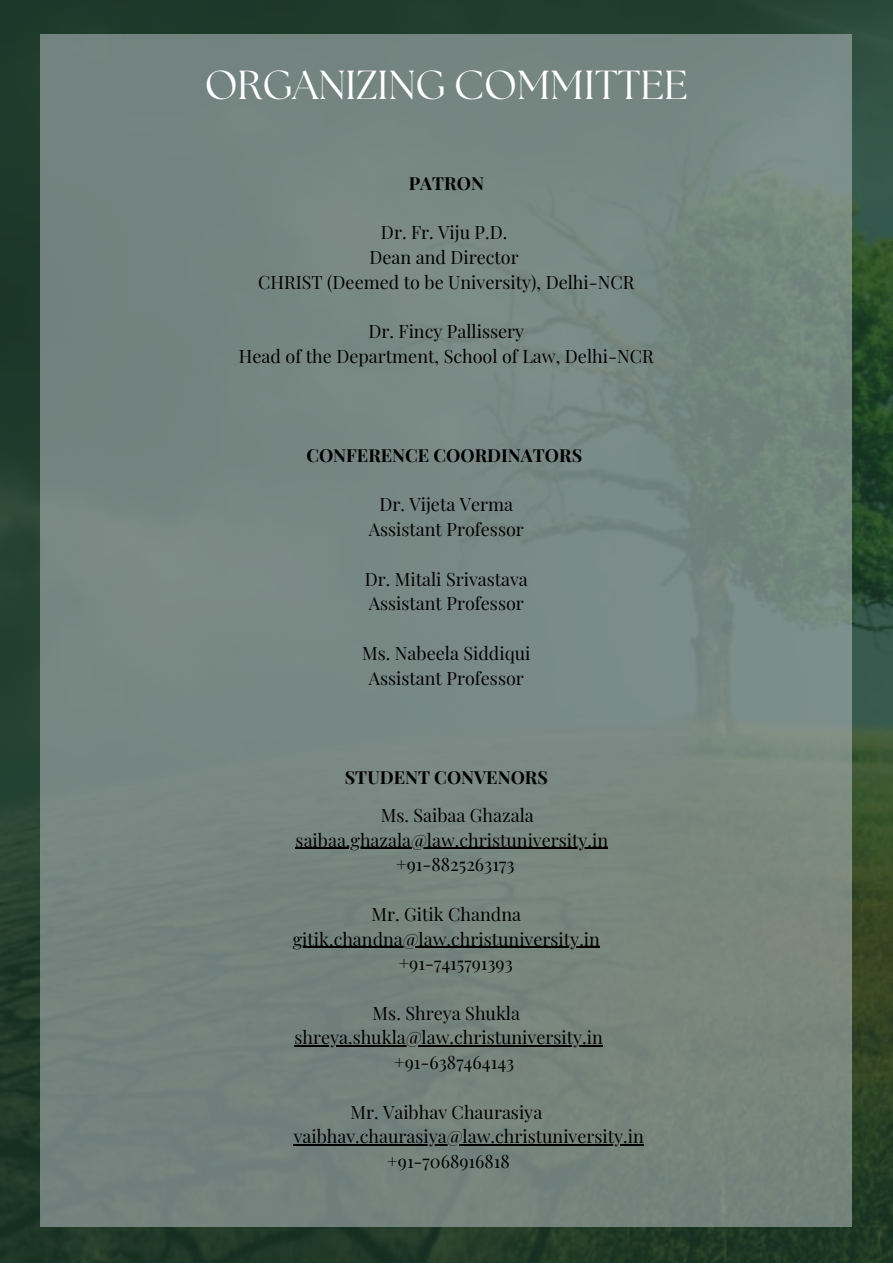
<style>
.page{position:relative;width:893px;height:1264px;background:#fff}
.page>*{position:absolute;margin:0;border:0;box-sizing:border-box;transform-origin:0 0}
.t1{font:40.5px "The Seasons";color:#fff}
.t2{font:18px/24.8px "Playfair Display";color:#000;text-align:center}
.t3{font:700 18px "Playfair Display";color:#000}
</style>
<div class="page">
<img style="left:0;top:0;width:892px;height:1262px">
<div style="left:40px;top:35px;width:812px;height:1192px;background:#778680"></div>
<hr style="left:295px;top:847px;width:313px;height:1px;background:#000">
<hr style="left:293px;top:946px;width:307px;height:1px;background:#000">
<hr style="left:294px;top:1045px;width:308px;height:1px;background:#000">
<hr style="left:294px;top:1144px;width:349px;height:1px;background:#000">
<h1 class="t1" style="left:205px;top:67px;width:485px">ORGANIZING COMMITTEE</h1>
<p class="t3" style="left:408px;top:170px;width:77px">PATRON</p>
<p class="t2" style="left:258px;top:219px;width:378px">Dr. Fr. Viju P.D.<br>Dean and Director<br>CHRIST (Deemed to be University), Delhi-NCR</p>
<p class="t2" style="left:239px;top:318px;width:416px">Dr. Fincy Pallissery<br>Head of the Department, School of Law, Delhi-NCR</p>
<p class="t3" style="left:306px;top:442px;width:277px">CONFERENCE COORDINATORS</p>
<p class="t2" style="left:369px;top:491px;width:157px">Dr. Vijeta Verma<br>Assistant Professor</p>
<p class="t2" style="left:365px;top:565px;width:165px;text-align:left">Dr. Mitali Srivastava<br>Assistant Professor</p>
<p class="t2" style="left:362px;top:640px;width:170px">Ms. Nabeela Siddiqui<br>Assistant Professor</p>
<p class="t3" style="left:345px;top:764px;width:204px">STUDENT CONVENORS</p>
<p class="t2" style="left:295px;top:802px;width:314px">Ms. Saibaa Ghazala saibaa.ghazala@law.christuniversity.in +91-8825263173</p>
<p class="t2" style="left:371px;top:900px;width:151px">Mr. Gitik Chandna</p>
<p class="t2" style="left:293px;top:925px;width:308px">gitik.chandna@law.christuniversity.in</p>
<p class="t2" style="left:398px;top:950px;width:116px">+91-7415791393</p>
<p class="t2" style="left:372px;top:999px;width:149px">Ms. Shreya Shukla</p>
<p class="t2" style="left:294px;top:1024px;width:310px">shreya.shukla@law.christuniversity.in</p>
<p class="t2" style="left:394px;top:1049px;width:122px">+91-6387464143</p>
<p class="t2" style="left:350px;top:1098px;width:193px">Mr. Vaibhav Chaurasiya</p>
<p class="t2" style="left:294px;top:1123px;width:351px">vaibhav.chaurasiya@law.christuniversity.in</p>
<p class="t2" style="left:387px;top:1148px;width:124px">+91-7068916818</p>
</div>
